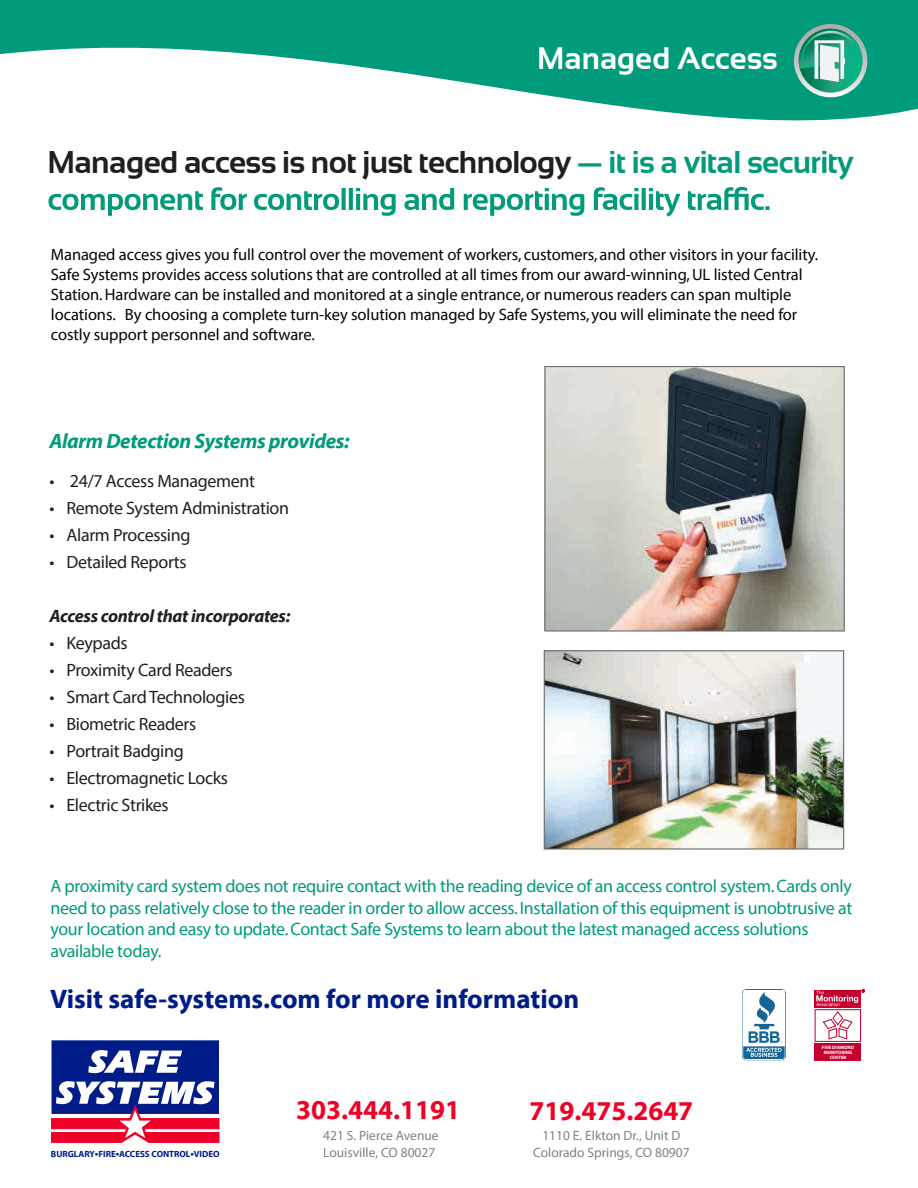
<style>
.page{position:relative;width:918px;height:1188px;background:#fff}
.page>*{position:absolute;margin:0;border:0;box-sizing:border-box;transform-origin:0 0}
.t1{font:700 31.5px "Sansation";letter-spacing:-.02em;color:#211e1e}
.t2{font:700 31.05px "Sansation";color:#fff}
.t3{font:700 27px "Myriad Pro";color:#001c88}
.t4{font:700 27px "Myriad Pro";color:#ef0027}
.t5{font:italic 700 21px "Myriad Pro";letter-spacing:-.02em;color:#009b7a}
.t6{font:18px/21.6px "Myriad Pro";letter-spacing:-.02em;color:#009b7a}
.t7{font:18px "Myriad Pro";letter-spacing:-.02em;color:#231f20}
.t8{font:italic 700 18px "Myriad Pro";letter-spacing:-.02em;color:#231f20}
.t9{font:16.5px/19.8px "Myriad Pro";letter-spacing:-.005em;color:#050504}
.t10{font:13.5px/16.2px "Myriad Pro";color:#808285}
.t11{font:700 9px "Myriad Pro";letter-spacing:-.005em;color:#001c88}
.t12{font:700 4.8px/5.1px "Myriad Pro";color:#fff;text-align:center}
.s1{color:#009b7a}
.s2{font-size:10.5px}
</style>
<div class="page">
<svg style="left:48px;top:187px;width:722px;height:30px"></svg>
<svg style="left:0;top:0;width:918px;height:121px;fill:#009b7a"></svg>
<svg style="left:794px;top:24px;width:73px;height:73px"></svg>
<svg style="left:799px;top:29px;width:64px;height:64px"></svg>
<svg style="left:799px;top:29px;width:60px;height:53px"></svg>
<img style="left:546px;top:652px;width:296px;height:196px">
<div style="left:544px;top:650px;width:300px;height:200px;border:1px solid #6d6e71"></div>
<img style="left:546px;top:368px;width:297px;height:262px">
<div style="left:544px;top:366px;width:301px;height:266px;border:1px solid #6d6e71"></div>
<div style="left:815px;top:1044px;width:46px;height:17px;background:#c5002e"></div>
<svg style="left:815px;top:990px;width:50px;height:52px"></svg>
<svg style="left:742px;top:989px;width:44px;height:71px"></svg>
<div style="left:52px;top:1040px;width:167px;height:74px;background:#001c88"></div>
<svg style="left:88px;top:1050px;width:94px;height:23px"></svg>
<svg style="left:51px;top:1081px;width:168px;height:61px"></svg>
<h2 class="t2" style="left:537px;top:41px;width:242px">Managed Access</h2>
<h1 class="t1" style="left:47px;top:144px;width:808px">Managed access is not just technology <span class="s1">— it is a vital security</span></h1>
<p class="t9" style="left:51px;top:245px;width:769px">Managed access gives you full control over the movement of workers, customers, and other visitors in your facility.<br>Safe Systems provides access solutions that are controlled at all times from our award-winning, UL listed Central Station. Hardware can be installed and monitored at a single entrance, or numerous readers can span multiple locations. By choosing a complete turn-key solution managed by Safe Systems, you will eliminate the need for costly support personnel and software.</p>
<p class="t5" style="left:50px;top:427px;width:302px">Alarm Detection Systems provides:</p>
<p class="t7" style="left:50px;top:470px;width:207px">• 24/7 Access Management</p>
<p class="t7" style="left:50px;top:497px;width:241px">• Remote System Administration</p>
<p class="t7" style="left:50px;top:524px;width:142px">• Alarm Processing</p>
<p class="t7" style="left:50px;top:551px;width:139px">• Detailed Reports</p>
<p class="t8" style="left:50px;top:605px;width:242px">Access control that incorporates:</p>
<p class="t7" style="left:50px;top:632px;width:80px">• Keypads</p>
<p class="t7" style="left:50px;top:659px;width:184px">• Proximity Card Readers</p>
<p class="t7" style="left:50px;top:686px;width:197px">• Smart Card Technologies</p>
<p class="t7" style="left:50px;top:713px;width:148px">• Biometric Readers</p>
<p class="t7" style="left:50px;top:740px;width:136px">• Portrait Badging</p>
<p class="t7" style="left:50px;top:767px;width:180px">• Electromagnetic Locks</p>
<p class="t7" style="left:50px;top:794px;width:121px">• Electric Strikes</p>
<p class="t6" style="left:50px;top:875px;width:804px">A proximity card system does not require contact with the reading device of an access control system. Cards only need to pass relatively close to the reader in order to allow access. Installation of this equipment is unobtrusive at your location and easy to update. Contact Safe Systems to learn about the latest managed access solutions available today.</p>
<h3 class="t3" style="left:50px;top:982px;width:530px">Visit safe-systems.com for more information</h3>
<p class="t11" style="left:51px;top:1148px;width:170px">BURGLARY<span class="s2">•</span>FIRE<span class="s2">•</span>ACCESS CONTROL<span class="s2">•</span>VIDEO</p>
<h3 class="t4" style="left:296px;top:1092px;width:165px">303.444.1191</h3>
<p class="t10" style="left:323px;top:1128px;width:117px">421 S. Pierce Avenue<br>Louisville, CO 80027</p>
<h3 class="t4" style="left:529px;top:1094px;width:165px">719.475.2647</h3>
<p class="t10" style="left:533px;top:1128px;width:158px;text-align:center">1110 E. Elkton Dr., Unit D<br>Colorado Springs, CO 80907</p>
<p class="t12" style="left:822px;top:1044px;width:34px">FIVE DIAMOND<br>MONITORING<br>CENTER</p>
</div>
